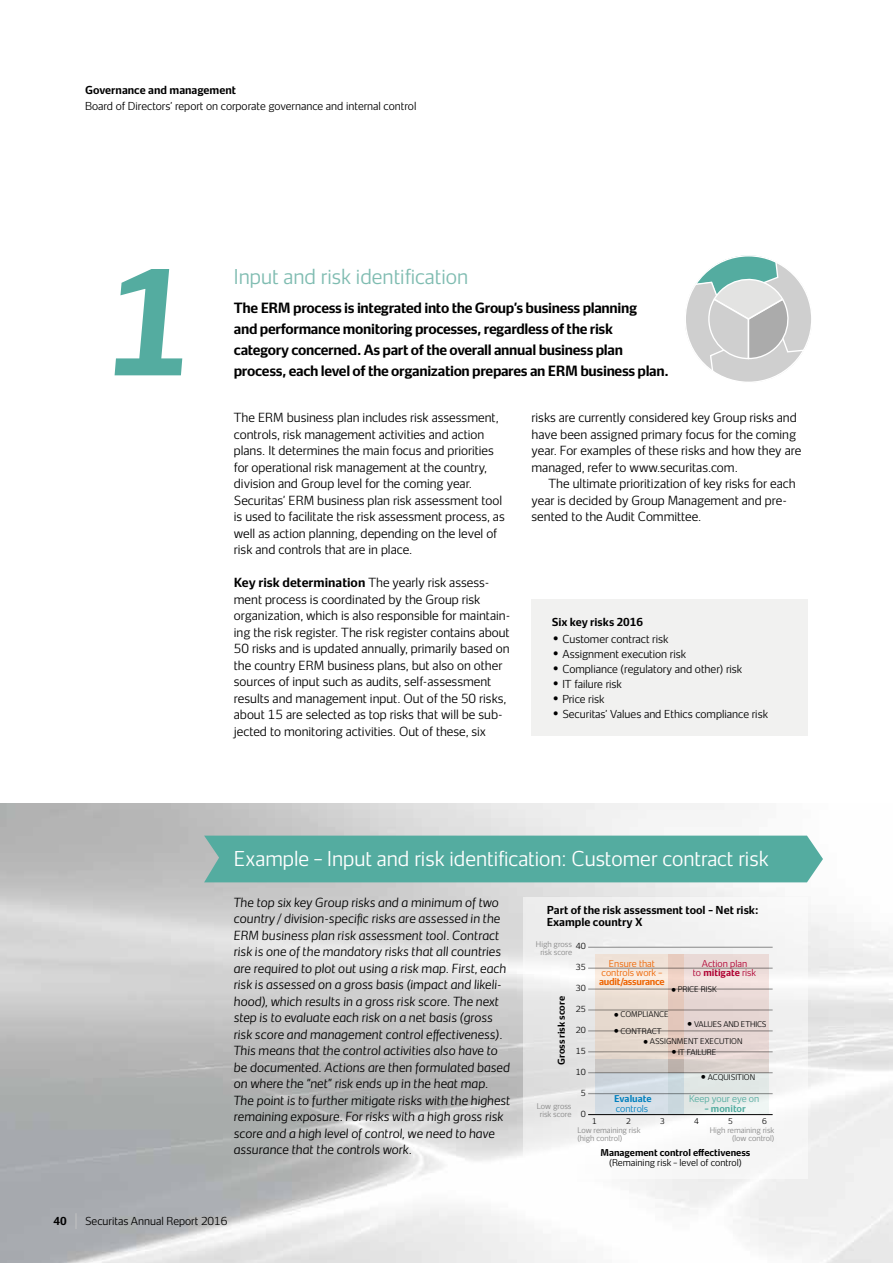
<style>
.page{position:relative;width:893px;height:1263px;background:#fff}
.page>*{position:absolute;margin:0;border:0;box-sizing:border-box;transform-origin:0 0}
.t1{font:italic 700 136.5px "Securitas Sans";color:#54aca0}
.t2{font:300 19.5px "Securitas Sans";color:#fff}
.t3{font:300 19.5px "Securitas Sans";color:#7fbcb1}
.t4{font:700 13.5px/21px "Securitas Sans";letter-spacing:-.025em;color:#000}
.t5{font:300 12px/16.5px "Securitas Sans";color:#000}
.t6{font:italic 300 12px/16.5px "Securitas Sans";color:#000}
.t7{font:300 10.5px "Securitas Sans";color:#000}
.t8{font:700 10.5px/12px "Securitas Sans";color:#000}
.t9{font:700 9px "Securitas Sans";color:#000}
.t10{font:300 9px "Securitas Sans";color:#000}
.t11{font:300 9px/9px "Securitas Sans";color:#b00032;text-align:center}
.t12{font:300 9px/9px "Securitas Sans";color:#ee6300;text-align:center}
.t13{font:700 9px "Securitas Sans";letter-spacing:-.03em;color:#ee6300}
.t14{font:300 9px "Securitas Sans";color:#54aca0}
.t15{font:700 9px "Securitas Sans";color:#0080be}
.t16{font:300 9px "Securitas Sans";color:#0080be}
.t17{font:700 9px "Securitas Sans";color:#54aca0}
.t18{font:300 7.95px "Securitas Sans";color:#000}
.t19{font:300 7.5px/7.9px "Securitas Sans";color:#878787;text-align:center}
.t20{font:300 7.5px "Securitas Sans";color:#000}
.t21{font:300 7.5px "Securitas Sans";letter-spacing:-.02em;color:#000}
.s1{font-weight:700}
.s2{font-size:27px}
.s3{font-weight:700;font-size:17.25px}
</style>
<div class="page">
<svg style="left:523px;top:897px;width:285px;height:281px;fill:#f3f3f3"></svg>
<svg style="left:686px;top:255px;width:125px;height:127px"></svg>
<div style="left:531px;top:599px;width:277px;height:137px;background:#f1f1f0"></div>
<div style="left:204px;top:836px;width:619px;height:46px;background:#54aca0"></div>
<hr style="left:588px;top:947px;width:185px;height:1px;background:#878787">
<hr style="left:588px;top:968px;width:185px;height:1px;background:#878787">
<hr style="left:588px;top:989px;width:185px;height:1px;background:#878787">
<hr style="left:588px;top:1010px;width:185px;height:1px;background:#878787">
<hr style="left:588px;top:1031px;width:185px;height:1px;background:#878787">
<hr style="left:588px;top:1051px;width:185px;height:1px;background:#878787">
<hr style="left:588px;top:1072px;width:185px;height:1px;background:#878787">
<hr style="left:588px;top:1093px;width:185px;height:1px;background:#878787">
<hr style="left:588px;top:1114px;width:185px;height:1px;background:#000">
<svg style="left:684px;top:955px;width:85px;height:104px;background:#e3d4d1"></svg>
<svg style="left:595px;top:955px;width:89px;height:104px;background:#e5d6cb"></svg>
<svg style="left:684px;top:1059px;width:85px;height:55px;background:#dde0dd"></svg>
<svg style="left:595px;top:1059px;width:89px;height:55px;background:#ccd2d7"></svg>
<svg style="left:76px;top:1213px;width:1px;height:16px"></svg>
<p class="t8" style="left:85px;top:82px;width:153px">Governance and management</p>
<p class="t7" style="left:85px;top:97px;width:333px">Board of Directors’ report on corporate governance and internal control</p>
<h1 class="t1" style="left:106px;top:205px;width:88px">1</h1>
<h2 class="t3" style="left:234px;top:260px;width:236px">Input and risk identification</h2>
<p class="t4" style="left:234px;top:296px;width:436px">The ERM process is integrated into the Group’s business planning<br>and performance monitoring processes, regardless of the risk category concerned. As part of the overall annual business plan process, each level of the organization prepares an ERM business plan.</p>
<p class="t5" style="left:234px;top:408px;width:272px">The ERM business plan includes risk assessment, controls, risk management activities and action plans. It determines the main focus and priorities for operational risk management at the country, division and Group level for the coming year.<br>Securitas’ ERM business plan risk assessment tool is used to facilitate the risk assessment process, as well as action planning, depending on the level of risk and controls that are in place.</p>
<p class="t5" style="left:234px;top:573px;width:278px"><span class="s1">Key risk determination</span> The yearly risk assess&shy;ment process is coordinated by the Group risk organization, which is also responsible for maintain&shy;ing the risk register. The risk register contains about 50 risks and is updated annually, primarily based on the country ERM business plans, but also on other sources of input such as audits, self-assessment results and management input. Out of the 50 risks, about 15 are selected as top risks that will be sub&shy;jected to monitoring activities. Out of these, six</p>
<p class="t5" style="left:531px;top:408px;width:271px">risks are currently considered key Group risks and have been assigned primary focus for the coming year. For examples of these risks and how they are managed, refer to www.securitas.com.</p>
<p class="t5" style="left:531px;top:474px;width:266px;text-indent:17px">The ultimate prioritization of key risks for each year is decided by Group Management and pre&shy;sented to the Audit Committee.</p>
<p class="t8" style="left:552px;top:614px;width:93px">Six key risks 2016</p>
<p class="t7" style="left:552px;top:630px;width:118px"><span class="s2">•</span> Customer contract risk</p>
<p class="t7" style="left:552px;top:645px;width:136px"><span class="s2">•</span> Assignment execution risk</p>
<p class="t7" style="left:552px;top:660px;width:192px"><span class="s2">•</span> Compliance (regulatory and other) risk</p>
<p class="t7" style="left:552px;top:675px;width:72px"><span class="s2">•</span> IT failure risk</p>
<p class="t7" style="left:552px;top:690px;width:54px"><span class="s2">•</span> Price risk</p>
<p class="t7" style="left:552px;top:705px;width:218px"><span class="s2">•</span> Securitas’ Values and Ethics compliance risk</p>
<h2 class="t2" style="left:234px;top:842px;width:536px">Example – Input and risk identification: Customer contract risk</h2>
<p class="t6" style="left:234px;top:893px;width:278px">The top six key Group risks and a minimum of two country / division-specific risks are assessed in the ERM business plan risk assessment tool. Contract risk is one of the mandatory risks that all countries are required to plot out using a risk map. First, each risk is assessed on a gross basis (impact and likeli&shy;hood), which results in a gross risk score. The next step is to evaluate each risk on a net basis (gross risk score and management control effectiveness).<br>This means that the control activities also have to be documented. Actions are then formulated based on where the “net” risk ends up in the heat map.<br>The point is to further mitigate risks with the highest remaining exposure. For risks with a high gross risk score and a high level of control, we need to have assurance that the controls work.</p>
<p class="t8" style="left:547px;top:903px;width:213px">Part of the risk assessment tool – Net risk:<br>Example country X</p>
<p class="t18" style="left:576px;top:940px;width:12px">40</p>
<p class="t18" style="left:576px;top:960px;width:12px">35</p>
<p class="t18" style="left:576px;top:981px;width:12px">30</p>
<p class="t18" style="left:576px;top:1002px;width:12px">25</p>
<p class="t18" style="left:576px;top:1023px;width:12px">20</p>
<p class="t18" style="left:576px;top:1044px;width:12px">15</p>
<p class="t18" style="left:576px;top:1065px;width:12px">10</p>
<p class="t18" style="left:581px;top:1086px;width:7px">5</p>
<p class="t18" style="left:581px;top:1107px;width:7px">0</p>
<p class="t19" style="left:536px;top:939px;width:38px">High gross risk score</p>
<p class="t12" style="left:602px;top:957px;width:62px">Ensure that controls work –</p>
<p class="t13" style="left:599px;top:973px;width:67px">audit/assurance</p>
<p class="t11" style="left:693px;top:957px;width:65px">Action plan<br>to <span class="s1">mitigate</span> risk</p>
<p class="t20" style="left:670px;top:983px;width:48px"><span class="s3">•</span>PRICE RISK</p>
<p class="t9" style="left:554px;top:1065px;width:70px;rotate:-90deg">Gross risk score</p>
<p class="t19" style="left:537px;top:1101px;width:36px">Low gross risk score</p>
<p class="t20" style="left:613px;top:1008px;width:57px"><span class="s3">•</span>COMPLIANCE</p>
<p class="t21" style="left:686px;top:1017px;width:82px"><span class="s3">•</span> VALUES AND ETHICS</p>
<p class="t20" style="left:613px;top:1025px;width:50px"><span class="s3">•</span>CONTRACT</p>
<p class="t20" style="left:642px;top:1035px;width:102px"><span class="s3">•</span>ASSIGNMENT EXECUTION</p>
<p class="t20" style="left:671px;top:1046px;width:47px"><span class="s3">•</span>IT FAILURE</p>
<p class="t20" style="left:700px;top:1071px;width:57px"><span class="s3">•</span>ACQUISITION</p>
<p class="t15" style="left:614px;top:1091px;width:39px">Evaluate</p>
<p class="t16" style="left:616px;top:1101px;width:34px">controls</p>
<p class="t14" style="left:689px;top:1091px;width:72px">Keep your eye on</p>
<p class="t17" style="left:704px;top:1101px;width:43px">– monitor</p>
<p class="t20" style="left:592px;top:1115px;width:6px">1</p>
<p class="t20" style="left:626px;top:1115px;width:6px">2</p>
<p class="t20" style="left:660px;top:1115px;width:6px">3</p>
<p class="t20" style="left:694px;top:1115px;width:6px">4</p>
<p class="t20" style="left:728px;top:1115px;width:6px">5</p>
<p class="t20" style="left:762px;top:1115px;width:6px">6</p>
<p class="t19" style="left:577px;top:1125px;width:65px;text-align:left">Low remaining risk (high control)</p>
<p class="t19" style="left:710px;top:1125px;width:66px;text-align:right">High remaining risk (low control)</p>
<p class="t9" style="left:600px;top:1145px;width:151px">Management control effectiveness</p>
<p class="t10" style="left:609px;top:1155px;width:134px">(Remaining risk – level of control)</p>
<p class="t8" style="left:54px;top:1213px;width:15px">40</p>
<p class="t7" style="left:85px;top:1212px;width:144px">Securitas Annual Report 2016</p>
</div>
